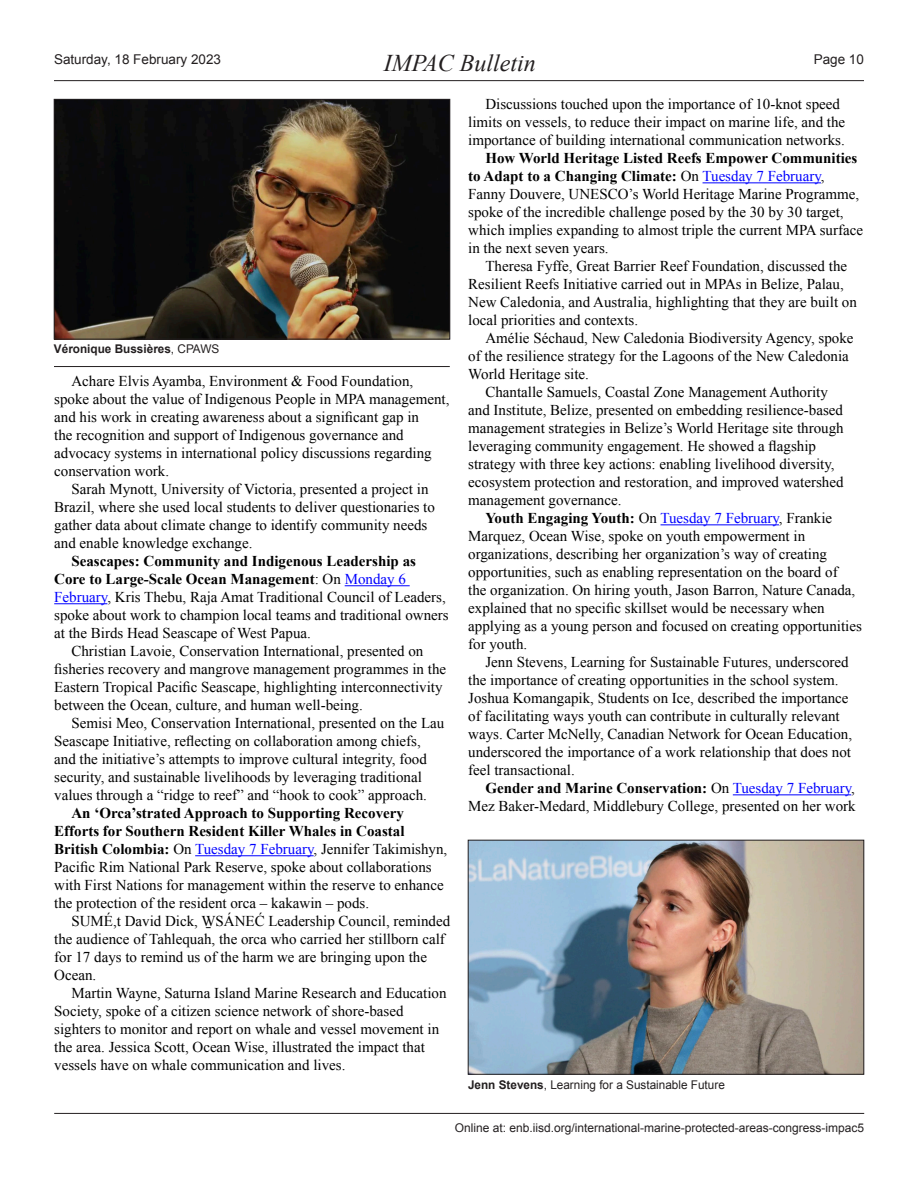
<style>
.page{position:relative;width:918px;height:1188px;background:#fff}
.page>*{position:absolute;margin:0;border:0;box-sizing:border-box;transform-origin:0 0}
.t1{font:italic 24px "Times New Roman";color:#231f20}
.ENB_-_Body{font:15px/18px "Times New Roman";color:#000}
.t2{font:13.5px "Arial";color:#231f20}
.t3{font:12px "Arial";color:#231f20}
.t4{font:700 12px "Arial";color:#231f20}
.s1{font-weight:400}
.s2{font-weight:700}
.s3{color:#00f}
</style>
<div class="page">
<hr style="left:54px;top:80px;width:810px;height:1px;background:#231f20">
<hr style="left:54px;top:1113px;width:810px;height:1px;background:#231f20">
<hr style="left:345px;top:585px;width:65px;height:1px;background:#00f">
<hr style="left:54px;top:603px;width:53px;height:1px;background:#00f">
<hr style="left:195px;top:855px;width:119px;height:1px;background:#00f">
<hr style="left:703px;top:182px;width:118px;height:1px;background:#00f">
<hr style="left:661px;top:524px;width:118px;height:1px;background:#00f">
<hr style="left:733px;top:794px;width:118px;height:1px;background:#00f">
<img style="left:56px;top:101px;width:392px;height:236px">
<div style="left:54px;top:99px;width:396px;height:240px;border:1px solid #231f20"></div>
<hr style="left:54px;top:366px;width:396px;height:1px;background:#231f20">
<img style="left:470px;top:842px;width:392px;height:230px">
<div style="left:468px;top:840px;width:396px;height:234px;border:1px solid #231f20"></div>
<p class="t2" style="left:54px;top:50px;width:169px">Saturday, 18 February 2023</p>
<p class="t2" style="left:814px;top:50px;width:52px">Page 10</p>
<h1 class="t1" style="left:384px;top:46px;width:154px">IMPAC Bulletin</h1>
<p class="t4" style="left:54px;top:341px;width:167px">Véronique Bussières<span class="s1">, CPAWS</span></p>
<p class="ENB_-_Body" style="left:54px;top:372px;width:397px;text-indent:17px">Achare Elvis Ayamba, Environment &amp; Food Foundation, spoke about the value of Indigenous People in MPA management, and his work in creating awareness about a significant gap in<br>the recognition and support of Indigenous governance and advocacy systems in international policy discussions regarding conservation work.</p>
<p class="ENB_-_Body" style="left:54px;top:480px;width:382px;text-indent:17px">Sarah Mynott, University of Victoria, presented a project in Brazil, where she used local students to deliver questionaries to gather data about climate change to identify community needs and enable knowledge exchange.</p>
<p class="ENB_-_Body" style="left:54px;top:552px;width:396px;text-indent:17px"><span class="s2">Seascapes: Community and Indigenous Leadership as Core to Large-Scale Ocean Management</span>: On <span class="s3">Monday 6<br>February</span>, Kris Thebu, Raja Amat Traditional Council of Leaders, spoke about work to champion local teams and traditional owners at the Birds Head Seascape of West Papua.</p>
<p class="ENB_-_Body" style="left:54px;top:642px;width:393px;text-indent:17px">Christian Lavoie, Conservation International, presented on fisheries recovery and mangrove management programmes in the Eastern Tropical Pacific Seascape, highlighting interconnectivity between the Ocean, culture, and human well-being.</p>
<p class="ENB_-_Body" style="left:54px;top:714px;width:392px;text-indent:17px">Semisi Meo, Conservation International, presented on the Lau Seascape Initiative, reflecting on collaboration among chiefs, and the initiative’s attempts to improve cultural integrity, food security, and sustainable livelihoods by leveraging traditional values through a “ridge to reef” and “hook to cook” approach.</p>
<p class="ENB_-_Body" style="left:54px;top:804px;width:395px;text-indent:17px"><span class="s2">An ‘Orca’strated Approach to Supporting Recovery Efforts for Southern Resident Killer Whales in Coastal British Colombia:</span> On <span class="s3">Tuesday 7 February</span>, Jennifer Takimishyn, Pacific Rim National Park Reserve, spoke about collaborations with First Nations for management within the reserve to enhance the protection of the resident orca – kakawin – pods.</p>
<p class="ENB_-_Body" style="left:54px;top:912px;width:398px;text-indent:17px">SUMÉ,t David Dick, W̱ SÁNEĆ Leadership Council, reminded the audience of Tahlequah, the orca who carried her stillborn calf for 17 days to remind us of the harm we are bringing upon the Ocean.</p>
<p class="ENB_-_Body" style="left:54px;top:984px;width:394px;text-indent:17px">Martin Wayne, Saturna Island Marine Research and Education Society, spoke of a citizen science network of shore-based sighters to monitor and report on whale and vessel movement in the area. Jessica Scott, Ocean Wise, illustrated the impact that vessels have on whale communication and lives.</p>
<p class="ENB_-_Body" style="left:468px;top:95px;width:379px;text-indent:17px">Discussions touched upon the importance of 10-knot speed limits on vessels, to reduce their impact on marine life, and the importance of building international communication networks.</p>
<p class="ENB_-_Body" style="left:468px;top:149px;width:396px;text-indent:17px"><span class="s2">How World Heritage Listed Reefs Empower Communities to Adapt to a Changing Climate:</span> On <span class="s3">Tuesday 7 February</span>, Fanny Douvere, UNESCO’s World Heritage Marine Programme, spoke of the incredible challenge posed by the 30 by 30 target, which implies expanding to almost triple the current MPA surface in the next seven years.</p>
<p class="ENB_-_Body" style="left:468px;top:257px;width:390px;text-indent:17px">Theresa Fyffe, Great Barrier Reef Foundation, discussed the Resilient Reefs Initiative carried out in MPAs in Belize, Palau, New Caledonia, and Australia, highlighting that they are built on local priorities and contexts.</p>
<p class="ENB_-_Body" style="left:468px;top:329px;width:387px;text-indent:17px">Amélie Séchaud, New Caledonia Biodiversity Agency, spoke of the resilience strategy for the Lagoons of the New Caledonia<br>World Heritage site.</p>
<p class="ENB_-_Body" style="left:468px;top:383px;width:377px;text-indent:17px">Chantalle Samuels, Coastal Zone Management Authority and Institute, Belize, presented on embedding resilience-based management strategies in Belize’s World Heritage site through leveraging community engagement. He showed a flagship strategy with three key actions: enabling livelihood diversity, ecosystem protection and restoration, and improved watershed management governance.</p>
<p class="ENB_-_Body" style="left:468px;top:509px;width:395px;text-indent:17px"><span class="s2">Youth Engaging Youth:</span> On <span class="s3">Tuesday 7 February</span>, Frankie Marquez, Ocean Wise, spoke on youth empowerment in organizations, describing her organization’s way of creating opportunities, such as enabling representation on the board of<br>the organization. On hiring youth, Jason Barron, Nature Canada, explained that no specific skillset would be necessary when applying as a young person and focused on creating opportunities for youth.</p>
<p class="ENB_-_Body" style="left:468px;top:653px;width:385px;text-indent:17px">Jenn Stevens, Learning for Sustainable Futures, underscored the importance of creating opportunities in the school system.<br>Joshua Komangapik, Students on Ice, described the importance of facilitating ways youth can contribute in culturally relevant ways. Carter McNelly, Canadian Network for Ocean Education, underscored the importance of a work relationship that does not feel transactional.</p>
<p class="ENB_-_Body" style="left:468px;top:779px;width:389px;text-align:right"><span class="s2">Gender and Marine Conservation:</span> On <span class="s3">Tuesday 7 February</span>,<br>Mez Baker-Medard, Middlebury College, presented on her work</p>
<p class="t3" style="left:468px;top:1077px;width:258px"><span class="s2">Jenn Stevens</span>, Learning for a Sustainable Future</p>
<p class="t3" style="left:455px;top:1120px;width:411px">Online at: enb.iisd.org/international-marine-protected-areas-congress-impac5</p>
</div>
